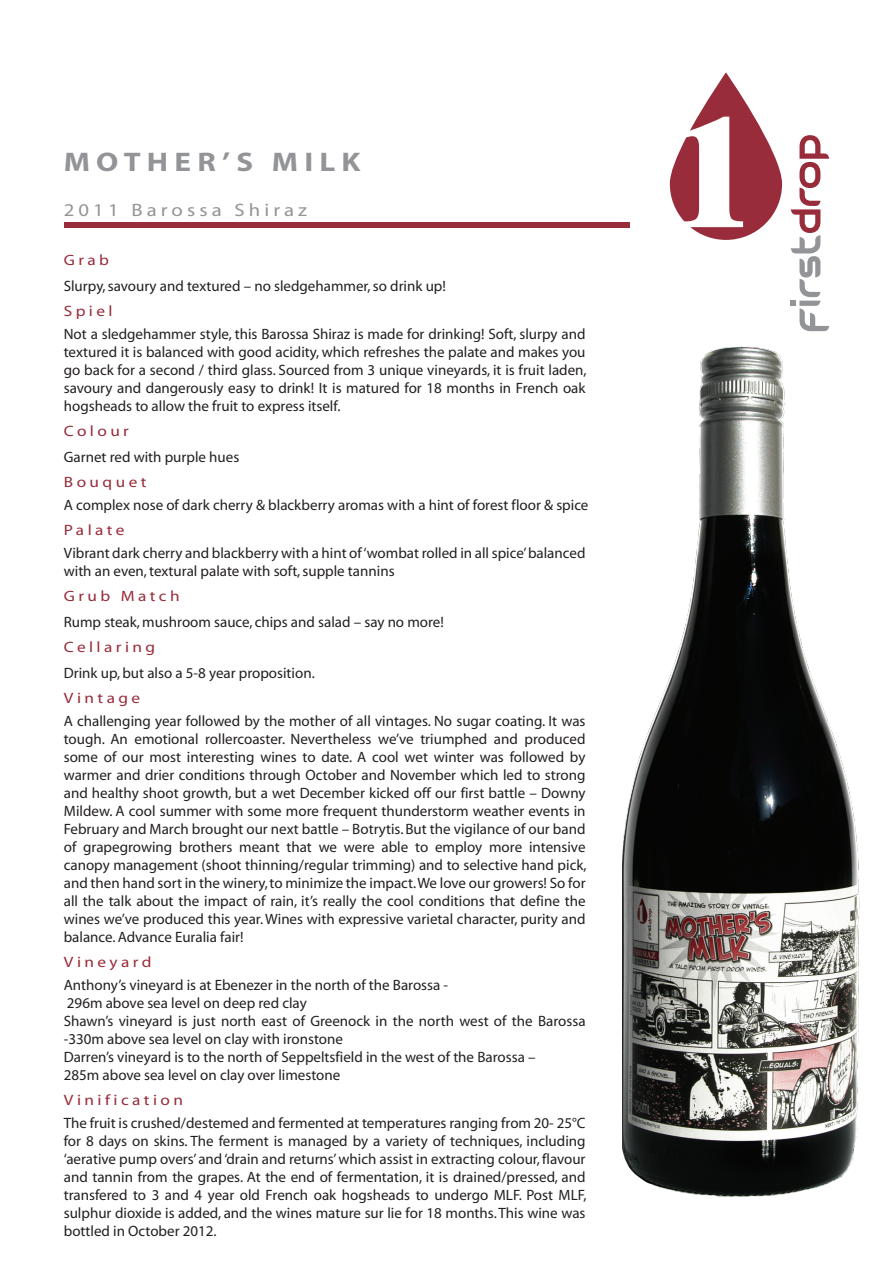
<style>
.page{position:relative;width:893px;height:1263px;background:#fff}
.page>*{position:absolute;margin:0;border:0;box-sizing:border-box;transform-origin:0 0}
.t1{font:700 27px "Myriad";letter-spacing:.2em;color:#939497;scale:1.15 1}
.t2{font:18px "Myriad";letter-spacing:.2em;color:#939497;scale:1.15 1}
.t3{font:15px/18px "Myriad";color:#231f20;text-align:justify}
.t4{font:15px "Myriad";letter-spacing:.2em;color:#982c3a;scale:1.15 1}
</style>
<div class="page">
<img style="left:623px;top:346px;width:236px;height:851px">
<svg style="left:670px;top:72px;width:112px;height:168px"></svg>
<svg style="left:791px;top:135px;width:38px;height:196px"></svg>
<div style="left:64px;top:222px;width:565px;height:5px;background:#982c3a"></div>
<h1 class="t1" style="left:64px;top:148px;width:260px">MOTHER’S MILK</h1>
<p class="t2" style="left:64px;top:201px;width:213px">2011 Barossa Shiraz</p>
<p class="t4" style="left:64px;top:253px;width:41px">Grab</p>
<p class="t3" style="left:64px;top:277px;width:384px">Slurpy, savoury and textured – no sledgehammer, so drink up!</p>
<p class="t4" style="left:64px;top:304px;width:44px">Spiel</p>
<p class="t3" style="left:64px;top:325px;width:524px">Not a sledgehammer style, this Barossa Shiraz is made for drinking! Soft, slurpy and textured it is balanced with good acidity, which refreshes the palate and makes you go back for a second / third glass. Sourced from 3 unique vineyards, it is fruit laden, savoury and dangerously easy to drink! It is matured for 18 months in French oak hogsheads to allow the fruit to express itself.</p>
<p class="t4" style="left:64px;top:424px;width:58px">Colour</p>
<p class="t3" style="left:64px;top:448px;width:177px">Garnet red with purple hues</p>
<p class="t4" style="left:64px;top:475px;width:73px">Bouquet</p>
<p class="t3" style="left:64px;top:496px;width:526px">A complex nose of dark cherry &amp; blackberry aromas with a hint of forest floor &amp; spice</p>
<p class="t4" style="left:64px;top:523px;width:54px">Palate</p>
<p class="t3" style="left:64px;top:544px;width:523px">Vibrant dark cherry and blackberry with a hint of ‘wombat rolled in all spice’ balanced with an even, textural palate with soft, supple tannins</p>
<p class="t4" style="left:64px;top:589px;width:102px">Grub Match</p>
<p class="t3" style="left:64px;top:613px;width:382px">Rump steak, mushroom sauce, chips and salad – say no more!</p>
<p class="t4" style="left:64px;top:640px;width:81px">Cellaring</p>
<p class="t3" style="left:64px;top:664px;width:252px">Drink up, but also a 5-8 year proposition.</p>
<p class="t4" style="left:64px;top:691px;width:68px">Vintage</p>
<p class="t3" style="left:64px;top:712px;width:524px">A challenging year followed by the mother of all vintages. No sugar coating. It was tough. An emotional rollercoaster. Nevertheless we’ve triumphed and produced some of our most interesting wines to date. A cool wet winter was followed by warmer and drier conditions through October and November which led to strong and healthy shoot growth, but a wet December kicked off our first battle – Downy Mildew. A cool summer with some more frequent thunderstorm weather events in February and March brought our next battle – Botrytis. But the vigilance of our band of grapegrowing brothers meant that we were able to employ more intensive canopy management (shoot thinning/regular trimming) and to selective hand pick, and then hand sort in the winery, to minimize the impact. We love our growers! So for all the talk about the impact of rain, it’s really the cool conditions that define the wines we’ve produced this year. Wines with expressive varietal character, purity and balance. Advance Euralia fair!</p>
<p class="t4" style="left:64px;top:955px;width:78px">Vineyard</p>
<p class="t3" style="left:64px;top:976px;width:523px;text-align:left">Anthony’s vineyard is at Ebenezer in the north of the Barossa -<br>296m above sea level on deep red clay<br>Shawn’s vineyard is just north east of Greenock in the north west of the Barossa -330m above sea level on clay with ironstone<br>Darren’s vineyard is to the north of Seppeltsfield in the west of the Barossa –<br>285m above sea level on clay over limestone</p>
<p class="t4" style="left:64px;top:1093px;width:105px">Vinification</p>
<p class="t3" style="left:64px;top:1114px;width:524px">The fruit is crushed/destemed and fermented at temperatures ranging from 20- 25°C for 8 days on skins. The ferment is managed by a variety of techniques, including ‘aerative pump overs’ and ‘drain and returns’ which assist in extracting colour, flavour and tannin from the grapes. At the end of fermentation, it is drained/pressed, and transfered to 3 and 4 year old French oak hogsheads to undergo MLF. Post MLF, sulphur dioxide is added, and the wines mature sur lie for 18 months. This wine was bottled in October 2012.</p>
</div>
